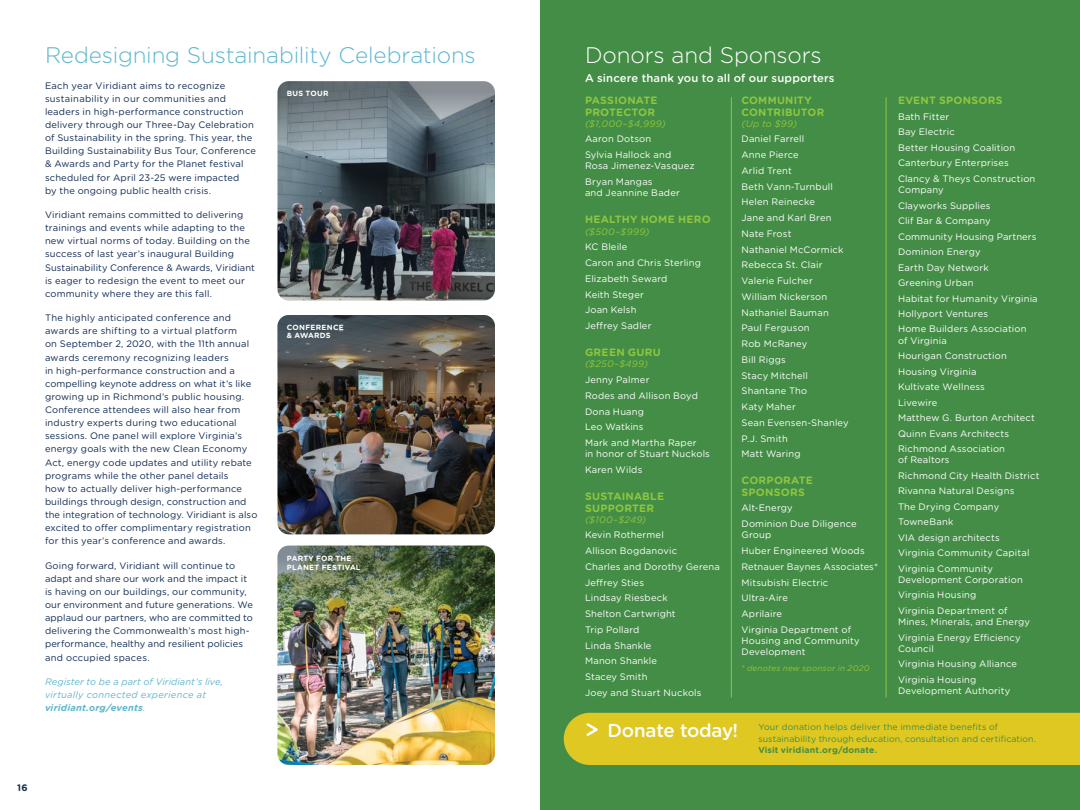
<style>
.page{position:relative;width:1080px;height:810px;background:#fff}
.page>*{position:absolute;margin:0;border:0;box-sizing:border-box;transform-origin:0 0}
.t1{font:300 22.5px "Gotham Rounded";letter-spacing:-.01em;color:#5eb6cd}
.t2{font:300 22.5px "Gotham Rounded";letter-spacing:-.005em;color:#fff}
.t3{font:500 18.75px "Gotham Rounded";letter-spacing:-.01em;color:#fff}
.t4{font:500 11.25px "Gotham Rounded";letter-spacing:.015em;color:#fff}
.t5{font:700 10.62px/11.2px "Gotham Rounded";letter-spacing:.025em;color:#8dc63f}
.t6{font:9.38px/15.8px "Gotham Rounded";letter-spacing:.02em;color:#fff}
.t7{font:9.38px/13.1px "Gotham Rounded";letter-spacing:.015em;color:#102b52}
.t8{font:italic 9.38px/13.1px "Gotham Rounded";letter-spacing:.015em;color:#5eb6cd}
.t9{font:italic 9.38px "Gotham Rounded";letter-spacing:.035em;color:#8dc63f}
.t10{font:700 9.38px "Gotham Rounded";color:#102b52}
.t11{font:8.75px/11.2px "Gotham Rounded";letter-spacing:.015em;color:#448d46}
.t12{font:700 8.75px "Gotham Rounded";letter-spacing:.02em;color:#448d46}
.t13{font:italic 8.12px "Gotham Rounded";letter-spacing:.025em;color:#8dc63f}
.t14{font:700 7.5px/8.8px "Gotham Rounded";letter-spacing:.035em;color:#fff}
.s1{font-weight:700}
</style>
<div class="page">
<img style="left:278px;top:546px;width:217px;height:219px">
<img style="left:278px;top:546px;width:217px;height:90px;border-radius:11px">
<img style="left:278px;top:81px;width:217px;height:220px">
<img style="left:278px;top:315px;width:217px;height:219px">
<div style="left:540px;top:0;width:540px;height:810px;background:#448d46"></div>
<hr style="left:731px;top:97px;width:1px;height:601px;background:#8dc63f">
<hr style="left:886px;top:97px;width:1px;height:601px;background:#8dc63f">
<svg style="left:278px;top:315px;width:217px;height:69px;background:#575550"></svg>
<svg style="left:278px;top:81px;width:217px;height:68px;background:#738088"></svg>
<div style="left:564px;top:713px;width:516px;height:52px;background:#dfc822"></div>
<p class="t10" style="left:17px;top:781px;width:12px">16</p>
<h1 class="t1" style="left:45px;top:40px;width:432px">Redesigning Sustainability Celebrations</h1>
<h1 class="t2" style="left:585px;top:40px;width:238px">Donors and Sponsors</h1>
<p class="t4" style="left:585px;top:70px;width:251px">A sincere thank you to all of our supporters</p>
<p class="t5" style="left:585px;top:94px;width:74px">PASSIONATE<br>PROTECTOR</p>
<p class="t9" style="left:585px;top:117px;width:82px">($1,000–$4,999)</p>
<p class="t6" style="left:585px;top:131px;width:88px">Aaron Dotson<br>Sylvia Hallock and</p>
<p class="t6" style="left:585px;top:158px;width:111px">Rosa Jimenez-Vasquez<br>Bryan Mangas</p>
<p class="t6" style="left:585px;top:185px;width:96px">and Jeannine Bader</p>
<p class="t5" style="left:585px;top:214px;width:127px">HEALTHY HOME HERO</p>
<p class="t9" style="left:585px;top:225px;width:66px">($500–$999)</p>
<p class="t6" style="left:585px;top:239px;width:118px">KC Bleile<br>Caron and Chris Sterling<br>Elizabeth Seward<br>Keith Steger<br>Joan Kelsh<br>Jeffrey Sadler</p>
<p class="t5" style="left:585px;top:346px;width:77px">GREEN GURU</p>
<p class="t9" style="left:585px;top:358px;width:65px">($250–$499)</p>
<p class="t6" style="left:585px;top:372px;width:115px">Jenny Palmer<br>Rodes and Allison Boyd<br>Dona Huang<br>Leo Watkins<br>Mark and Martha Raper</p>
<p class="t6" style="left:585px;top:446px;width:126px">in honor of Stuart Nuckols<br>Karen Wilds</p>
<p class="t5" style="left:585px;top:490px;width:81px">SUSTAINABLE<br>SUPPORTER</p>
<p class="t9" style="left:585px;top:513px;width:63px">($100–$249)</p>
<p class="t6" style="left:585px;top:527px;width:136px">Kevin Rothermel<br>Allison Bogdanovic<br>Charles and Dorothy Gerena<br>Jeffrey Sties<br>Lindsay Riesbeck<br>Shelton Cartwright<br>Trip Pollard<br>Linda Shankle<br>Manon Shankle<br>Stacey Smith<br>Joey and Stuart Nuckols</p>
<p class="t7" style="left:45px;top:78px;width:213px">Each year Viridiant aims to recognize sustainability in our communities and leaders in high-performance construction delivery through our Three-Day Celebration of Sustainability in the spring. This year, the Building Sustainability Bus Tour, Conference &amp; Awards and Party for the Planet festival scheduled for April 23-25 were impacted<br>by the ongoing public health crisis.</p>
<p class="t7" style="left:45px;top:208px;width:211px">Viridiant remains committed to delivering trainings and events while adapting to the new virtual norms of today. Building on the success of last year’s inaugural Building Sustainability Conference &amp; Awards, Viridiant is eager to redesign the event to meet our community where they are this fall.</p>
<p class="t7" style="left:45px;top:311px;width:214px">The highly anticipated conference and awards are shifting to a virtual platform<br>on September 2, 2020, with the 11th annual awards ceremony recognizing leaders<br>in high-performance construction and a compelling keynote address on what it’s like growing up in Richmond’s public housing.<br>Conference attendees will also hear from industry experts during two educational sessions. One panel will explore Virginia’s energy goals with the new Clean Economy Act, energy code updates and utility rebate programs while the other panel details<br>how to actually deliver high-performance buildings through design, construction and the integration of technology. Viridiant is also excited to offer complimentary registration for this year’s conference and awards.</p>
<p class="t7" style="left:45px;top:558px;width:209px">Going forward, Viridiant will continue to adapt and share our work and the impact it is having on our buildings, our community, our environment and future generations. We applaud our partners, who are committed to delivering the Commonwealth’s most high&shy;performance, healthy and resilient policies and occupied spaces.</p>
<p class="t8" style="left:45px;top:675px;width:180px">Register to be a part of Viridiant’s live, virtually connected experience at <span class="s1">viridiant.org/events</span>.</p>
<p class="t14" style="left:287px;top:89px;width:43px">BUS TOUR</p>
<p class="t5" style="left:742px;top:94px;width:84px">COMMUNITY<br>CONTRIBUTOR</p>
<p class="t9" style="left:742px;top:117px;width:57px">(Up to $99)</p>
<p class="t6" style="left:742px;top:131px;width:109px">Daniel Farrell<br>Anne Pierce<br>Arlid Trent<br>Beth Vann-Turnbull<br>Helen Reinecke<br>Jane and Karl Bren<br>Nate Frost<br>Nathaniel McCormick<br>Rebecca St. Clair<br>Valerie Fulcher<br>William Nickerson<br>Nathaniel Bauman<br>Paul Ferguson<br>Rob McRaney<br>Bill Riggs<br>Stacy Mitchell<br>Shantane Tho<br>Katy Maher<br>Sean Evensen-Shanley<br>P.J. Smith<br>Matt Waring</p>
<p class="t5" style="left:742px;top:475px;width:73px">CORPORATE<br>SPONSORS</p>
<p class="t6" style="left:742px;top:500px;width:117px">Alt-Energy<br>Dominion Due Diligence</p>
<p class="t6" style="left:742px;top:527px;width:138px">Group<br>Huber Engineered Woods<br>Retnauer Baynes Associates*<br>Mitsubishi Electric<br>Ultra-Aire<br>Aprilaire<br>Virginia Department of</p>
<p class="t6" style="left:742px;top:635px;width:120px;line-height:11.2px">Housing and Community<br>Development</p>
<p class="t14" style="left:287px;top:322px;width:58px">CONFERENCE &amp; AWARDS</p>
<p class="t14" style="left:287px;top:554px;width:75px">PARTY FOR THE<br>PLANET FESTIVAL</p>
<p class="t13" style="left:741px;top:663px;width:130px">* denotes new sponsor in 2020</p>
<p class="t5" style="left:898px;top:94px;width:106px">EVENT SPONSORS</p>
<p class="t6" style="left:898px;top:109px;width:139px">Bath Fitter<br>Bay Electric<br>Better Housing Coalition<br>Canterbury Enterprises<br>Clancy &amp; Theys Construction</p>
<p class="t6" style="left:898px;top:182px;width:141px">Company<br>Clayworks Supplies<br>Clif Bar &amp; Company<br>Community Housing Partners<br>Dominion Energy<br>Earth Day Network<br>Greening Urban<br>Habitat for Humanity Virginia<br>Hollyport Ventures<br>Home Builders Association</p>
<p class="t6" style="left:898px;top:332px;width:138px">of Virginia<br>Hourigan Construction<br>Housing Virginia<br>Kultivate Wellness<br>Livewire<br>Matthew G. Burton Architect<br>Quinn Evans Architects<br>Richmond Association</p>
<p class="t6" style="left:898px;top:452px;width:143px">of Realtors<br>Richmond City Health District<br>Rivanna Natural Designs<br>The Drying Company<br>TowneBank<br>VIA design architects<br>Virginia Community Capital<br>Virginia Community</p>
<p class="t6" style="left:898px;top:571px;width:126px">Development Corporation<br>Virginia Housing<br>Virginia Department of</p>
<p class="t6" style="left:898px;top:614px;width:134px">Mines, Minerals, and Energy<br>Virginia Energy Efficiency</p>
<p class="t6" style="left:898px;top:640px;width:121px">Council<br>Virginia Housing Alliance<br>Virginia Housing</p>
<p class="t6" style="left:898px;top:682px;width:114px">Development Authority</p>
<h2 class="t3" style="left:608px;top:717px;width:132px">Donate today!</h2>
<p class="t11" style="left:758px;top:721px;width:279px">Your donation helps deliver the immediate benefits of sustainability through education, consultation and certification.</p>
<p class="t12" style="left:758px;top:743px;width:120px">Visit viridiant.org/donate.</p>
</div>
